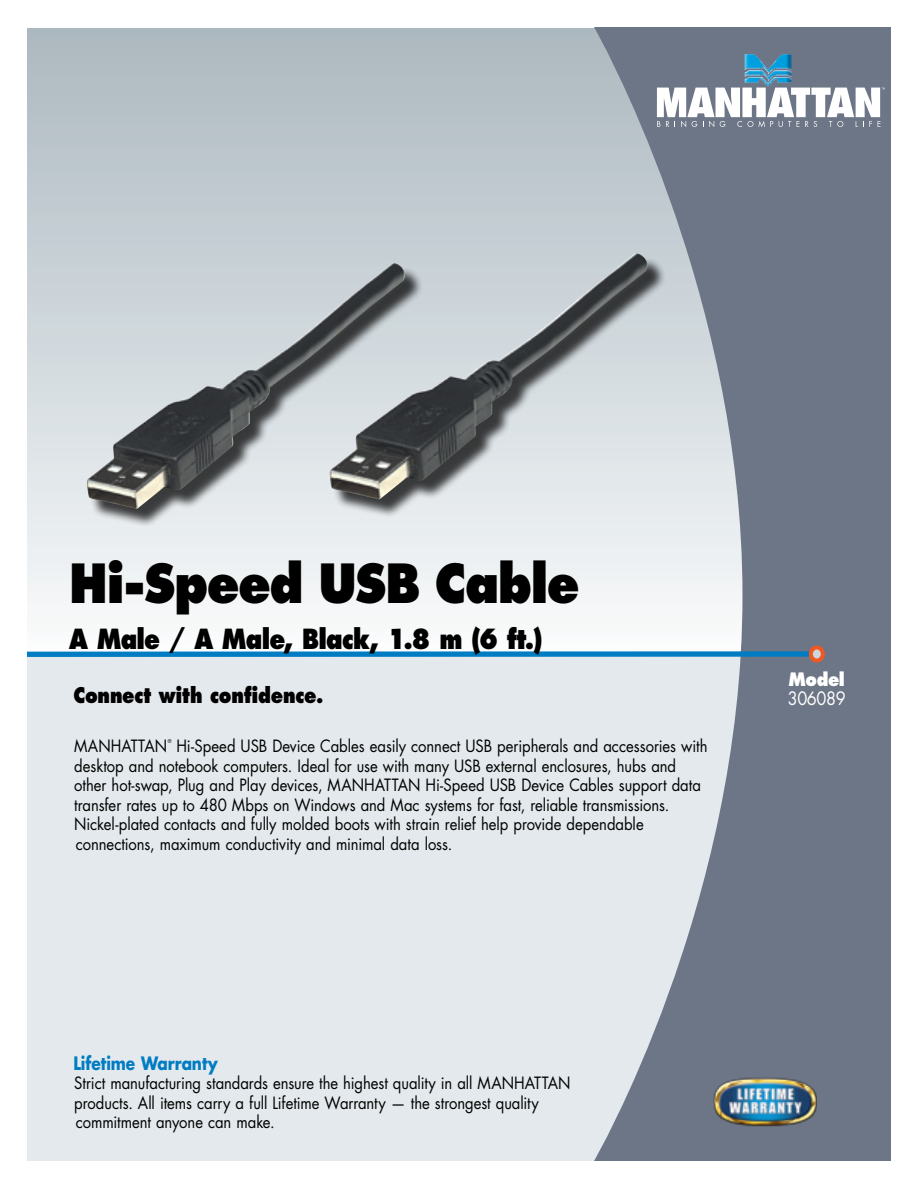
<style>
.page{position:relative;width:918px;height:1188px;background:#fff}
.page>*{position:absolute;margin:0;border:0;box-sizing:border-box;transform-origin:0 0}
.t1{font:800 52.5px "Futura Std";letter-spacing:-.025em;color:#000;scale:.9 1}
.t2{font:800 27px "Futura Std";letter-spacing:-.03em;color:#000;scale:.85 1}
.t3{font:800 21px "Futura Std";letter-spacing:-.015em;color:#000;scale:.85 1}
.t4{font:700 18px "Futura Std";letter-spacing:-.005em;color:#007cc2;scale:.85 1}
.t5{font:18px "Futura Std";letter-spacing:-.025em;color:#fff;scale:.9 1}
.t6{font:800 18px "Futura Std";color:#fff;scale:.9 1}
.t7{font:16.5px/19.5px "Futura Std";letter-spacing:-.005em;color:#000;scale:.9 1}
.t8{font:5.25px "Futura Std";color:#000;scale:.9 1}
</style>
<div class="page">
<div style="left:27px;top:28px;width:733px;height:626px;background:linear-gradient(to bottom,#abb8bf,#f9fbfc)"></div>
<div style="left:27px;top:654px;width:729px;height:507px;background:#e3e9ec"></div>
<svg style="left:594px;top:27px;width:297px;height:1134px;fill:#6d7686"></svg>
<div style="left:27px;top:651px;width:785px;height:6px;background:#007cc2"></div>
<div style="left:811px;top:647px;width:12px;height:14px;background:#ccd6db;border-radius:50%"></div>
<div style="left:809px;top:645px;width:16px;height:18px;border:4px solid #f15822;border-radius:50%"></div>
<img style="left:714px;top:1077px;width:103px;height:50px">
<div style="left:89px;top:255px;width:576px;height:271px;background:#000;opacity:.75"></div>
<img style="left:86px;top:253px;width:565px;height:256px">
<svg style="left:657px;top:88px;width:228px;height:39px"></svg>
<img style="left:745px;top:54px;width:15px;height:16px">
<img style="left:776px;top:54px;width:14px;height:16px">
<img style="left:760px;top:60px;width:3px;height:22px">
<img style="left:773px;top:60px;width:3px;height:22px">
<img style="left:763px;top:64px;width:4px;height:14px">
<img style="left:770px;top:64px;width:3px;height:21px">
<img style="left:767px;top:68px;width:3px;height:15px">
<img style="left:745px;top:74px;width:15px;height:9px">
<img style="left:776px;top:74px;width:16px;height:9px">
<h1 class="t1" style="left:69px;top:550px;width:569px">Hi-Speed USB Cable</h1>
<h2 class="t2" style="left:69px;top:622px;width:559px">A Male / A Male, Black, 1.8 m (6 ft.)</h2>
<p class="t6" style="left:788px;top:667px;width:64px">Model</p>
<p class="t3" style="left:74px;top:682px;width:296px">Connect with confidence.</p>
<p class="t5" style="left:788px;top:687px;width:66px">306089</p>
<p class="t7" style="left:74px;top:737px;width:105px">MANHATTAN</p>
<p class="t8" style="left:168px;top:738px;width:6px">®</p>
<p class="t7" style="left:74px;top:737px;width:705px;text-indent:102px">Hi-Speed USB Device Cables easily connect USB peripherals and accessories with desktop and notebook computers. Ideal for use with many USB external enclosures, hubs and other hot-swap, Plug and Play devices, MANHATTAN Hi-Speed USB Device Cables support data transfer rates up to 480 Mbps on Windows and Mac systems for fast, reliable transmissions.<br>Nickel-plated contacts and fully molded boots with strain relief help provide dependable connections, maximum conductivity and minimal data loss.</p>
<p class="t4" style="left:74px;top:1051px;width:171px">Lifetime Warranty</p>
<p class="t7" style="left:74px;top:1074px;width:553px">Strict manufacturing standards ensure the highest quality in all MANHATTAN products. All items carry a full Lifetime Warranty — the strongest quality commitment anyone can make.</p>
</div>
